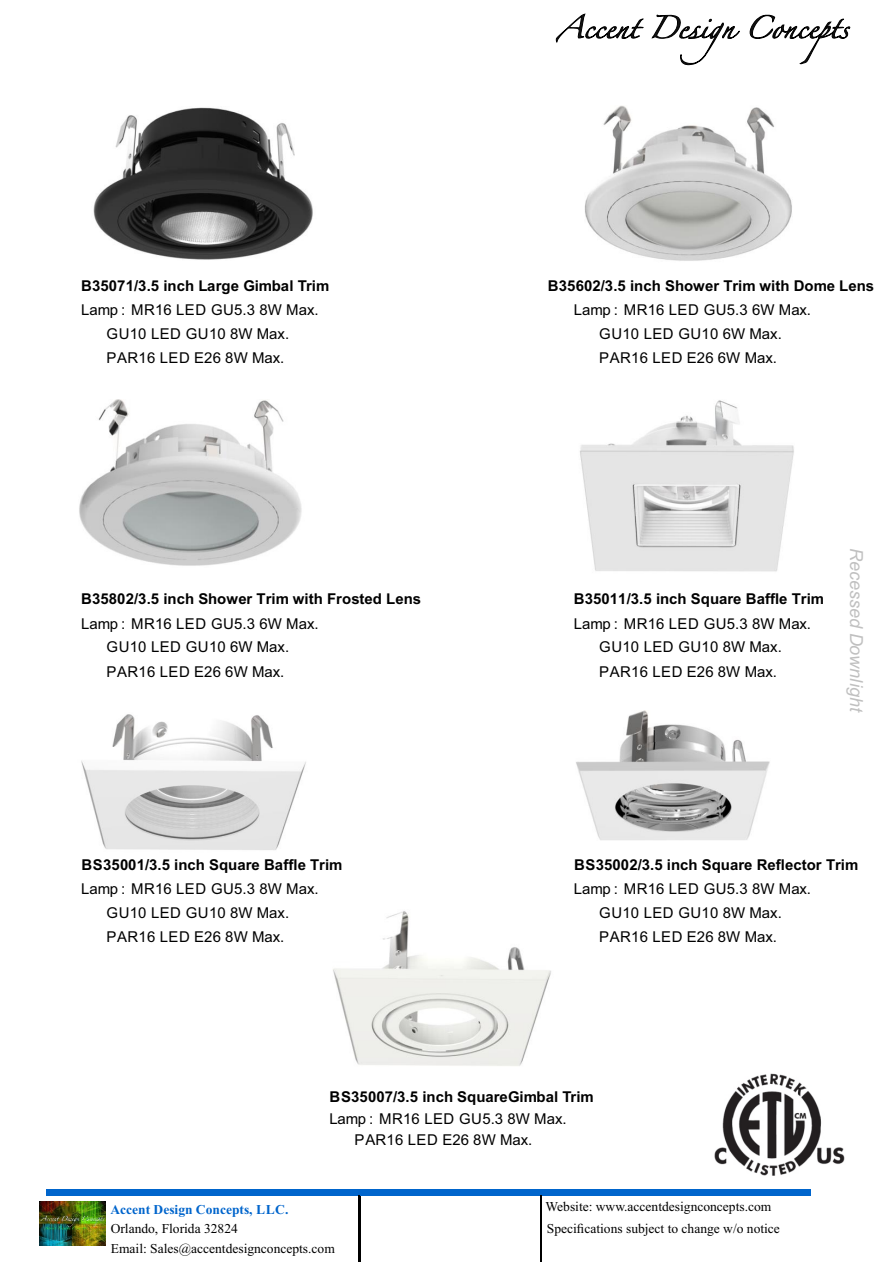
<style>
.page{position:relative;width:893px;height:1262px;background:#fff}
.page>*{position:absolute;margin:0;border:0;box-sizing:border-box;transform-origin:0 0}
.t1{font:italic 18px "Arial";color:#c0c0c0}
.t2{font:15px "Arial";letter-spacing:.01em;color:#000}
.t3{font:700 15px "Arial";color:#000}
.t4{font:13.5px "Times New Roman";color:#000}
.t5{font:700 13.5px "Times New Roman";color:#0065cc}
.s1{font-family:"Arial Unicode MS"}
</style>
<div class="page">
<img style="left:93px;top:107px;width:220px;height:153px">
<img style="left:585px;top:106px;width:207px;height:155px">
<img style="left:79px;top:400px;width:223px;height:166px">
<img style="left:580px;top:400px;width:214px;height:172px">
<img style="left:81px;top:714px;width:225px;height:136px">
<img style="left:576px;top:710px;width:194px;height:130px">
<svg style="left:749px;top:15px;width:101px;height:49px"></svg>
<svg style="left:556px;top:14px;width:87px;height:28px"></svg>
<svg style="left:652px;top:14px;width:88px;height:51px"></svg>
<div style="left:46px;top:1188px;width:764px;height:7px;background:#0065cc"></div>
<hr style="left:540px;top:1195px;width:2px;height:66px;background:#000">
<hr style="left:358px;top:1195px;width:2px;height:66px;background:#000">
<img style="left:40px;top:1201px;width:66px;height:44px">
<img style="left:714px;top:1073px;width:131px;height:103px">
<img style="left:333px;top:911px;width:218px;height:155px">
<p class="t3" style="left:81px;top:280px;width:249px">B35071/3.5 inch Large Gimbal Trim</p>
<p class="t3" style="left:548px;top:280px;width:327px">B35602/3.5 inch Shower Trim with Dome Lens</p>
<p class="t2" style="left:81px;top:304px;width:239px">Lamp<span class="s1">：</span>MR16 LED GU5.3 8W Max.</p>
<p class="t2" style="left:574px;top:304px;width:239px">Lamp<span class="s1">：</span>MR16 LED GU5.3 6W Max.</p>
<p class="t2" style="left:107px;top:328px;width:184px">GU10 LED GU10 8W Max.</p>
<p class="t2" style="left:599px;top:328px;width:184px">GU10 LED GU10 6W Max.</p>
<p class="t2" style="left:107px;top:352px;width:179px">PAR16 LED E26 8W Max.</p>
<p class="t2" style="left:599px;top:352px;width:179px">PAR16 LED E26 6W Max.</p>
<p class="t3" style="left:81px;top:593px;width:341px">B35802/3.5 inch Shower Trim with Frosted Lens</p>
<p class="t3" style="left:574px;top:593px;width:252px">B35011/3.5 inch Square Baffle Trim</p>
<p class="t2" style="left:81px;top:617px;width:239px">Lamp<span class="s1">：</span>MR16 LED GU5.3 6W Max.</p>
<p class="t2" style="left:574px;top:617px;width:239px">Lamp<span class="s1">：</span>MR16 LED GU5.3 8W Max.</p>
<p class="t2" style="left:107px;top:641px;width:184px">GU10 LED GU10 6W Max.</p>
<p class="t2" style="left:599px;top:641px;width:184px">GU10 LED GU10 8W Max.</p>
<p class="t2" style="left:107px;top:665px;width:179px">PAR16 LED E26 6W Max.</p>
<p class="t2" style="left:599px;top:665px;width:179px">PAR16 LED E26 8W Max.</p>
<p class="t1" style="left:863px;top:548px;width:165px;rotate:90deg">Recessed Downlight</p>
<p class="t3" style="left:81px;top:858px;width:262px">BS35001/3.5 inch Square Baffle Trim</p>
<p class="t3" style="left:574px;top:858px;width:286px">BS35002/3.5 inch Square Reflector Trim</p>
<p class="t2" style="left:81px;top:883px;width:239px">Lamp<span class="s1">：</span>MR16 LED GU5.3 8W Max.</p>
<p class="t2" style="left:574px;top:883px;width:239px">Lamp<span class="s1">：</span>MR16 LED GU5.3 8W Max.</p>
<p class="t2" style="left:107px;top:907px;width:184px">GU10 LED GU10 8W Max.</p>
<p class="t2" style="left:599px;top:907px;width:184px">GU10 LED GU10 8W Max.</p>
<p class="t2" style="left:107px;top:931px;width:179px">PAR16 LED E26 8W Max.</p>
<p class="t2" style="left:599px;top:931px;width:179px">PAR16 LED E26 8W Max.</p>
<p class="t5" style="left:110px;top:1205px;width:180px">Accent Design Concepts, LLC.</p>
<p class="t3" style="left:329px;top:1091px;width:266px">BS35007/3.5 inch SquareGimbal Trim</p>
<p class="t2" style="left:329px;top:1113px;width:239px">Lamp<span class="s1">：</span>MR16 LED GU5.3 8W Max.</p>
<p class="t2" style="left:354px;top:1133px;width:179px">PAR16 LED E26 8W Max.</p>
<p class="t4" style="left:545px;top:1201px;width:227px">Website: www.accentdesignconcepts.com</p>
<p class="t4" style="left:111px;top:1223px;width:129px">Orlando, Florida 32824</p>
<p class="t4" style="left:547px;top:1223px;width:234px">Specifications subject to change w/o notice</p>
<p class="t4" style="left:111px;top:1243px;width:225px">Email: Sales@accentdesignconcepts.com</p>
</div>
